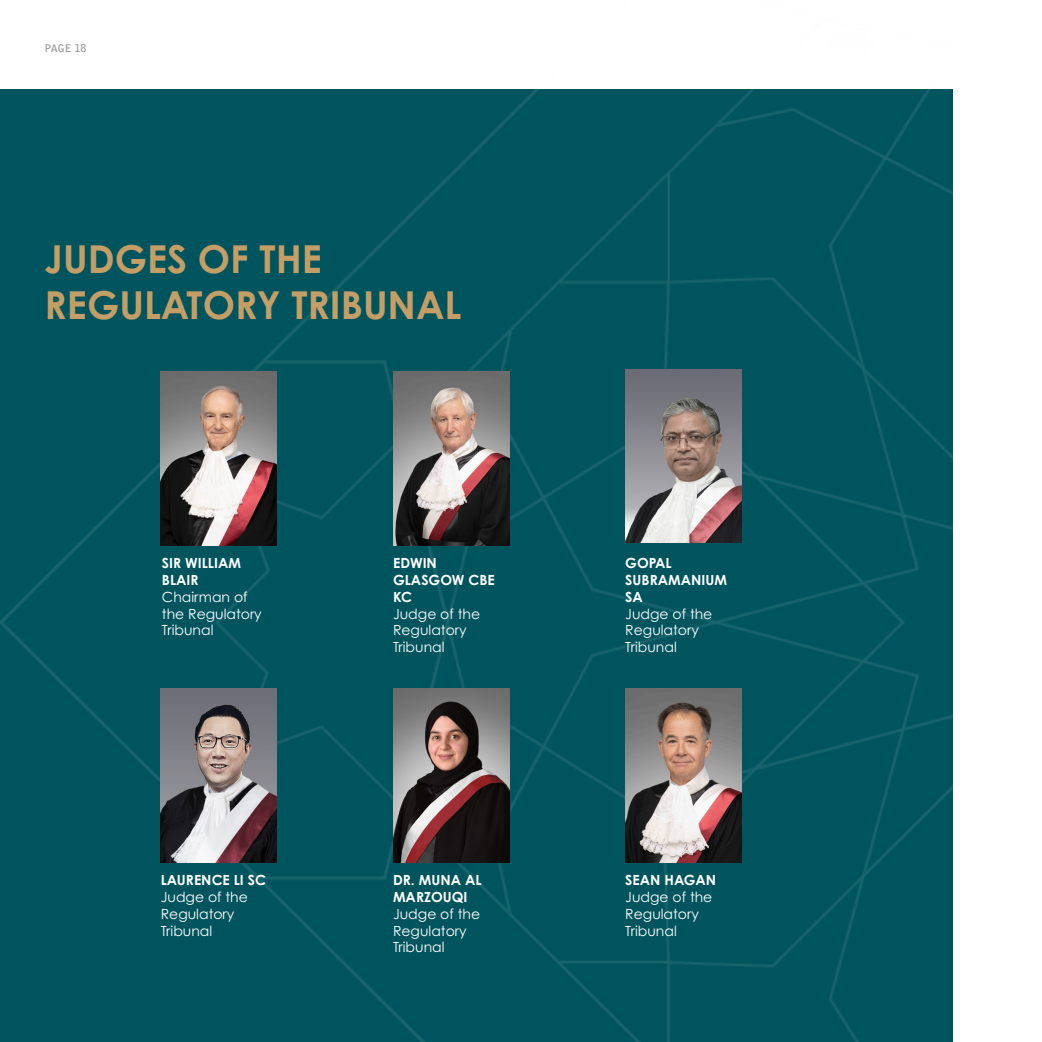
<style>
.page{position:relative;width:1042px;height:1042px;background:#fff}
.page>*{position:absolute;margin:0;border:0;box-sizing:border-box;transform-origin:0 0}
.head_line{font:700 38.5px/46.2px "Century Gothic Pro";color:#c59e65}
.Sub_title{font:14px/16.8px "Century Gothic Pro";color:#fff}
.sub_2{font:700 14px/16.8px "Century Gothic Pro";color:#fff}
.t1{font:700 10.5px "Bell Gothic Std";color:#939598}
</style>
<div class="page">
<div style="left:0;top:89px;width:952px;height:953px;background:#00545e"></div>
<img style="left:393px;top:371px;width:116px;height:174px">
<img style="left:625px;top:369px;width:116px;height:174px">
<img style="left:161px;top:688px;width:116px;height:174px">
<img style="left:625px;top:688px;width:116px;height:174px">
<img style="left:161px;top:371px;width:116px;height:174px">
<img style="left:393px;top:688px;width:116px;height:174px">
<p class="t1" style="left:45px;top:42px;width:43px">PAGE 18</p>
<p class="head_line" style="left:45px;top:235px;width:418px">JUDGES OF THE<br>REGULATORY TRIBUNAL</p>
<p class="sub_2" style="left:162px;top:554px;width:80px">SIR WILLIAM<br>BLAIR</p>
<p class="Sub_title" style="left:162px;top:588px;width:101px">Chairman of the Regulatory<br>Tribunal</p>
<p class="sub_2" style="left:161px;top:871px;width:107px">LAURENCE LI SC</p>
<p class="Sub_title" style="left:161px;top:888px;width:89px">Judge of the<br>Regulatory<br>Tribunal</p>
<p class="sub_2" style="left:393px;top:554px;width:103px">EDWIN<br>GLASGOW CBE<br>KC</p>
<p class="Sub_title" style="left:393px;top:605px;width:89px">Judge of the<br>Regulatory<br>Tribunal</p>
<p class="sub_2" style="left:393px;top:871px;width:90px">DR. MUNA AL<br>MARZOUQI</p>
<p class="Sub_title" style="left:393px;top:905px;width:89px">Judge of the<br>Regulatory<br>Tribunal</p>
<p class="sub_2" style="left:625px;top:554px;width:103px">GOPAL<br>SUBRAMANIUM<br>SA</p>
<p class="Sub_title" style="left:625px;top:605px;width:89px">Judge of the<br>Regulatory<br>Tribunal</p>
<p class="sub_2" style="left:625px;top:871px;width:92px">SEAN HAGAN</p>
<p class="Sub_title" style="left:625px;top:888px;width:89px">Judge of the<br>Regulatory<br>Tribunal</p>
</div>
